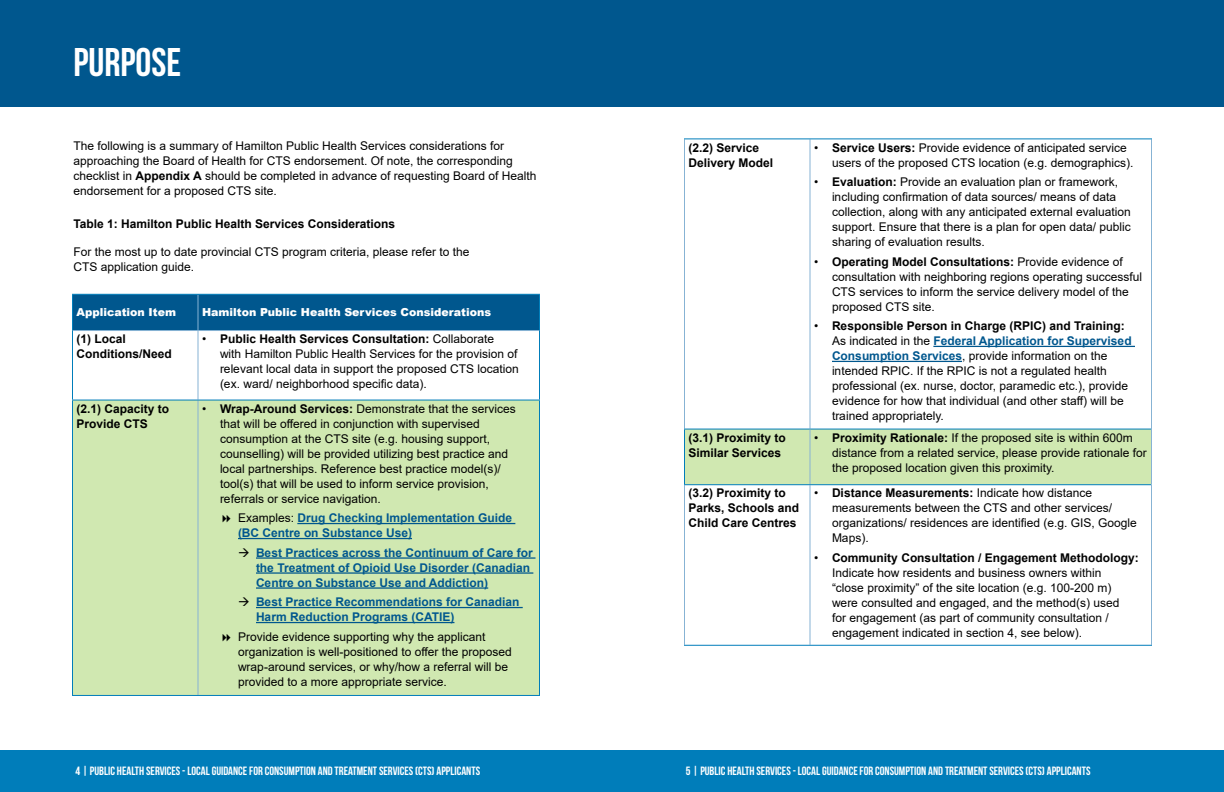
<style>
.page{position:relative;width:1224px;height:792px;background:#fff}
.page>*{position:absolute;margin:0;border:0;box-sizing:border-box;transform-origin:0 0}
.t1{font:40px "Bebas Neue";color:#fff}
.t2{font:12px/15px "Arial";color:#000}
.t3{font:700 12px/15px "Arial";color:#00578e}
.t4{font:12px "Bebas Neue";color:#fff}
.t5{font:700 12px/15px "Arial";color:#000}
.t6{font:900 11px "Arial";color:#fff}
.s1{font-weight:700}
.s2{font-weight:400;color:#000}
.s3{font-weight:700;color:#00578e}
</style>
<div class="page">
<div style="left:0;top:750px;width:1224px;height:42px;background:#007dba"></div>
<div style="left:1px;top:0;width:1223px;height:107px;background:#00578e"></div>
<div style="left:73px;top:295px;width:466px;height:35px;background:#00578e"></div>
<div style="left:73px;top:401px;width:466px;height:294px;background:#d0e8b1"></div>
<hr style="left:198px;top:295px;width:1px;height:35px;background:#87b3d4">
<hr style="left:73px;top:330px;width:125px;height:1px;background:#87b3d4">
<hr style="left:198px;top:330px;width:341px;height:1px;background:#87b3d4">
<hr style="left:198px;top:331px;width:1px;height:69px;background:#87b3d4">
<hr style="left:198px;top:401px;width:1px;height:294px;background:#87b3d4">
<hr style="left:72px;top:400px;width:126px;height:1px;background:#007dba">
<hr style="left:198px;top:400px;width:342px;height:1px;background:#007dba">
<hr style="left:72px;top:294px;width:126px;height:1px;background:#007dba">
<hr style="left:72px;top:295px;width:1px;height:36px;background:#007dba">
<hr style="left:198px;top:294px;width:342px;height:1px;background:#007dba">
<hr style="left:539px;top:295px;width:1px;height:36px;background:#007dba">
<hr style="left:72px;top:331px;width:1px;height:69px;background:#007dba">
<hr style="left:539px;top:331px;width:1px;height:69px;background:#007dba">
<hr style="left:72px;top:401px;width:1px;height:294px;background:#007dba">
<hr style="left:539px;top:401px;width:1px;height:294px;background:#007dba">
<hr style="left:72px;top:695px;width:126px;height:1px;background:#007dba">
<hr style="left:198px;top:695px;width:342px;height:1px;background:#007dba">
<hr style="left:297px;top:523px;width:218px;height:1px;background:#00578e">
<hr style="left:238px;top:538px;width:174px;height:1px;background:#00578e">
<hr style="left:256px;top:557px;width:280px;height:2px;background:#00578e">
<hr style="left:256px;top:572px;width:277px;height:2px;background:#00578e">
<hr style="left:256px;top:587px;width:232px;height:2px;background:#00578e">
<hr style="left:256px;top:607px;width:267px;height:1px;background:#00578e">
<hr style="left:256px;top:622px;width:198px;height:1px;background:#00578e">
<div style="left:685px;top:430px;width:466px;height:54px;background:#d0e8b1"></div>
<hr style="left:684px;top:139px;width:1px;height:290px;background:#87b3d4">
<hr style="left:810px;top:139px;width:1px;height:290px;background:#87b3d4">
<hr style="left:1151px;top:139px;width:1px;height:290px;background:#87b3d4">
<hr style="left:684px;top:485px;width:1px;height:160px;background:#87b3d4">
<hr style="left:810px;top:485px;width:1px;height:160px;background:#87b3d4">
<hr style="left:1151px;top:485px;width:1px;height:160px;background:#87b3d4">
<hr style="left:684px;top:138px;width:126px;height:1px;background:#007dba">
<hr style="left:810px;top:138px;width:342px;height:1px;background:#007dba">
<hr style="left:684px;top:430px;width:1px;height:54px;background:#007dba">
<hr style="left:684px;top:429px;width:126px;height:1px;background:#007dba">
<hr style="left:810px;top:429px;width:341px;height:1px;background:#007dba">
<hr style="left:810px;top:430px;width:1px;height:54px;background:#87b3d4">
<hr style="left:1151px;top:429px;width:1px;height:56px;background:#87b3d4">
<hr style="left:684px;top:484px;width:126px;height:1px;background:#007dba">
<hr style="left:810px;top:484px;width:341px;height:1px;background:#007dba">
<hr style="left:684px;top:645px;width:126px;height:1px;background:#007dba">
<hr style="left:810px;top:645px;width:342px;height:1px;background:#007dba">
<hr style="left:933px;top:346px;width:202px;height:1px;background:#00578e">
<hr style="left:832px;top:361px;width:130px;height:1px;background:#00578e">
<svg style="left:223px;top:515px;width:7px;height:8px"></svg>
<svg style="left:239px;top:548px;width:10px;height:9px"></svg>
<svg style="left:239px;top:597px;width:10px;height:9px"></svg>
<svg style="left:223px;top:634px;width:7px;height:7px"></svg>
<h1 class="t1" style="left:73px;top:40px;width:109px">PURPOSE</h1>
<p class="t2" style="left:73px;top:138px;width:465px">The following is a summary of Hamilton Public Health Services considerations for approaching the Board of Health for CTS endorsement. Of note, the corresponding checklist in <span class="s1">Appendix A</span> should be completed in advance of requesting Board of Health endorsement for a proposed CTS site.</p>
<p class="t5" style="left:73px;top:216px;width:323px">Table 1: Hamilton Public Health Services Considerations</p>
<p class="t2" style="left:73px;top:244px;width:398px">For the most up to date provincial CTS program criteria, please refer to the<br>CTS application guide.</p>
<p class="t6" style="left:76px;top:304px;width:101px">Application Item</p>
<p class="t6" style="left:202px;top:304px;width:291px">Hamilton Public Health Services Considerations</p>
<p class="t5" style="left:76px;top:332px;width:97px">(1) Local<br>Conditions/Need</p>
<p class="t2" style="left:220px;top:331px;width:300px;text-indent:-18px">• <span class="s1">Public Health Services Consultation:</span> Collaborate<br>with Hamilton Public Health Services for the provision of relevant local data in support the proposed CTS location (ex. ward/ neighborhood specific data).</p>
<p class="t5" style="left:76px;top:401px;width:94px">(2.1) Capacity to<br>Provide CTS</p>
<p class="t2" style="left:220px;top:401px;width:297px;text-indent:-18px">• <span class="s1">Wrap-Around Services:</span> Demonstrate that the services that will be offered in conjunction with supervised consumption at the CTS site (e.g. housing support, counselling) will be provided utilizing best practice and local partnerships. Reference best practice model(s)/ tool(s) that will be used to inform service provision, referrals or service navigation.</p>
<p class="t3" style="left:238px;top:511px;width:276px"><span class="s2">Examples:</span> Drug Checking Implementation Guide (BC Centre on Substance Use)</p>
<p class="t3" style="left:256px;top:545px;width:278px">Best Practices across the Continuum of Care for the Treatment of Opioid Use Disorder (Canadian<br>Centre on Substance Use and Addiction)</p>
<p class="t3" style="left:256px;top:595px;width:265px">Best Practice Recommendations for Canadian<br>Harm Reduction Programs (CATIE)</p>
<p class="t2" style="left:238px;top:629px;width:275px">Provide evidence supporting why the applicant organization is well-positioned to offer the proposed wrap-around services, or why/how a referral will be provided to a more appropriate service.</p>
<p class="t5" style="left:688px;top:140px;width:86px">(2.2) Service<br>Delivery Model</p>
<p class="t2" style="left:832px;top:140px;width:303px;text-indent:-18px">• <span class="s1">Service Users:</span> Provide evidence of anticipated service users of the proposed CTS location (e.g. demographics).</p>
<p class="t2" style="left:832px;top:174px;width:300px;text-indent:-18px">• <span class="s1">Evaluation:</span> Provide an evaluation plan or framework, including confirmation of data sources/ means of data collection, along with any anticipated external evaluation support. Ensure that there is a plan for open data/ public sharing of evaluation results.</p>
<p class="t2" style="left:832px;top:254px;width:312px;text-indent:-18px">• <span class="s1">Operating Model Consultations:</span> Provide evidence of consultation with neighboring regions operating successful CTS services to inform the service delivery model of the proposed CTS site.</p>
<p class="t2" style="left:832px;top:318px;width:301px;text-indent:-18px">• <span class="s1">Responsible Person in Charge (RPIC) and Training:<br></span>As indicated in the <span class="s3">Federal Application for Supervised Consumption Services</span>, provide information on the intended RPIC. If the RPIC is not a regulated health professional (ex. nurse, doctor, paramedic etc.), provide evidence for how that individual (and other staff) will be trained appropriately.</p>
<p class="t5" style="left:688px;top:430px;width:99px">(3.1) Proximity to<br>Similar Services</p>
<p class="t2" style="left:832px;top:430px;width:316px;text-indent:-18px">• <span class="s1">Proximity Rationale:</span> If the proposed site is within 600m distance from a related service, please provide rationale for the proposed location given this proximity.</p>
<p class="t5" style="left:688px;top:486px;width:112px">(3.2) Proximity to<br>Parks, Schools and<br>Child Care Centres</p>
<p class="t2" style="left:832px;top:486px;width:306px;text-indent:-18px">• <span class="s1">Distance Measurements:</span> Indicate how distance measurements between the CTS and other services/ organizations/ residences are identified (e.g. GIS, Google Maps).</p>
<p class="t2" style="left:832px;top:550px;width:308px;text-indent:-18px">• <span class="s1">Community Consultation / Engagement Methodology:<br></span>Indicate how residents and business owners within<br>“close proximity” of the site location (e.g. 100-200 m) were consulted and engaged, and the method(s) used<br>for engagement (as part of community consultation / engagement indicated in section 4, see below).</p>
<p class="t4" style="left:71px;top:764px;width:298px">4 | PUBLIC HEALTH SERVICES INDIGENOUS HEALTH STRATEGY 2022 I TERM PORT</p>
<p class="t4" style="left:75px;top:765px;width:406px">4 | PUBLIC HEALTH SERVICES - LOCAL GUIDANCE FOR CONSUMPTION AND TREATMENT SERVICES (CTS) APPLICANTS</p>
<p class="t4" style="left:686px;top:765px;width:406px">5 | PUBLIC HEALTH SERVICES - LOCAL GUIDANCE FOR CONSUMPTION AND TREATMENT SERVICES (CTS) APPLICANTS</p>
</div>
